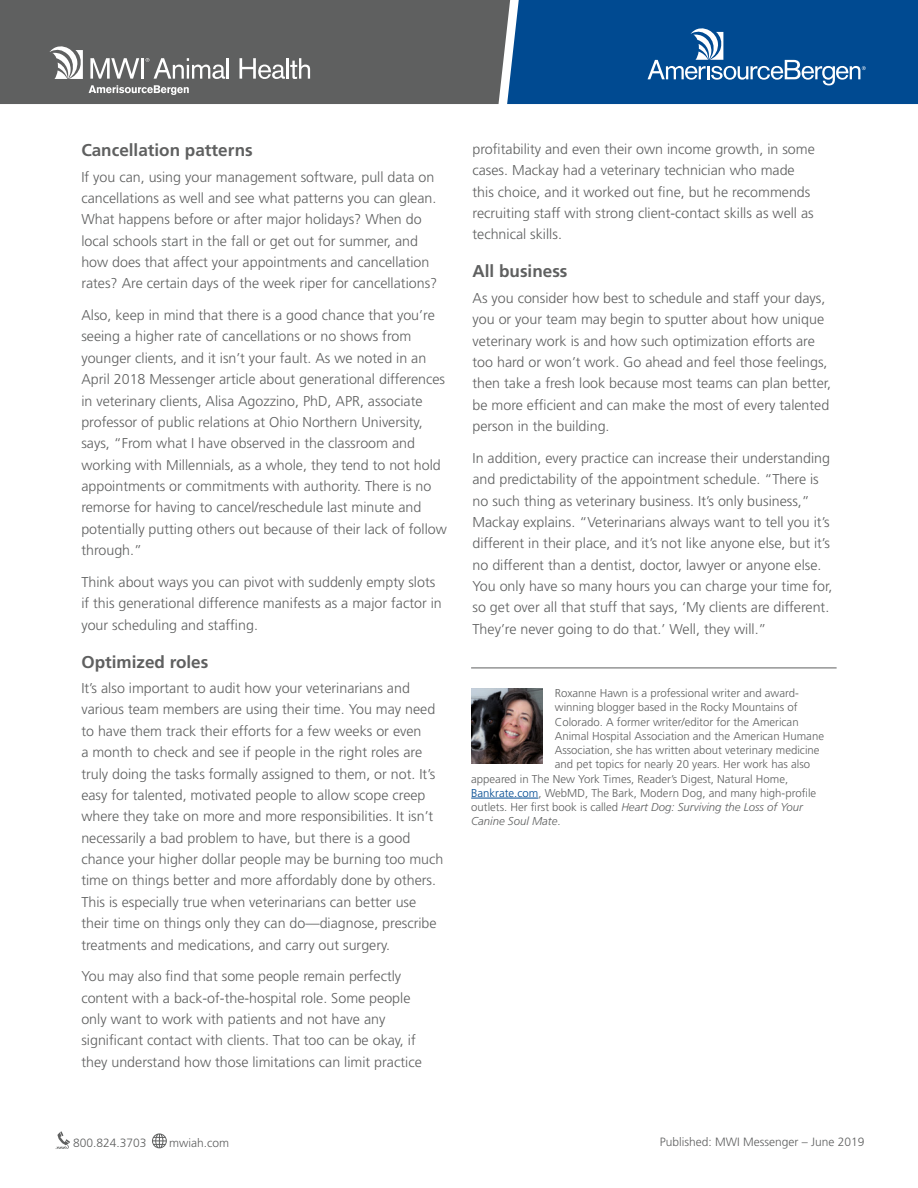
<style>
.page{position:relative;width:918px;height:1188px;background:#fff}
.page>*{position:absolute;margin:0;border:0;box-sizing:border-box;transform-origin:0 0}
.t1{font:700 17.1px "Frutiger";color:#5f6060}
.t2{font:300 14.25px/21.3px "Frutiger";color:#5f6060}
.t3{font:300 12px "Frutiger";color:#5f6060}
.t4{font:300 11.4px "Frutiger";color:#5f6060}
.t5{font:italic 300 11.4px "Frutiger";color:#5f6060}
.t6{font:300 11.4px "Frutiger";color:#818383}
.s1{color:#004a91}
.s2{font-style:normal}
.s3{font-family:"Rockwell";font-weight:400;font-size:17.1px}
</style>
<div class="page">
<hr style="left:471px;top:668px;width:366px;height:1px;background:#5f6060">
<hr style="left:471px;top:798px;width:67px;height:1px;background:#004a91">
<img style="left:471px;top:689px;width:71px;height:74px">
<svg style="left:56px;top:1131px;width:14px;height:18px"></svg>
<svg style="left:152px;top:1133px;width:15px;height:15px"></svg>
<div style="left:0;top:0;width:507px;height:104px;background:#5f6060"></div>
<svg style="left:50px;top:46px;width:33px;height:33px"></svg>
<svg style="left:89px;top:85px;width:100px;height:10px"></svg>
<svg style="left:90px;top:58px;width:49px;height:21px"></svg>
<hr style="left:141px;top:58px;width:3px;height:21px;background:#fff">
<svg style="left:146px;top:58px;width:79px;height:21px"></svg>
<hr style="left:227px;top:58px;width:2px;height:21px;background:#fff">
<svg style="left:240px;top:58px;width:70px;height:21px"></svg>
<svg style="left:507px;top:0;width:411px;height:104px;background:#0f5497"></svg>
<p class="t1" style="left:81px;top:140px;width:173px">Cancellation patterns</p>
<p class="t2" style="left:81px;top:166px;width:357px">If you can, using your management software, pull data on cancellations as well and see what patterns you can glean.<br>What happens before or after major holidays? When do local schools start in the fall or get out for summer, and how does that affect your appointments and cancellation rates? Are certain days of the week riper for cancellations?</p>
<p class="t2" style="left:81px;top:304px;width:367px">Also, keep in mind that there is a good chance that you’re seeing a higher rate of cancellations or no shows from younger clients, and it isn’t your fault. As we noted in an April 2018 Messenger article about generational differences in veterinary clients, Alisa Agozzino, PhD, APR, associate professor of public relations at Ohio Northern University, says, “From what I have observed in the classroom and working with Millennials, as a whole, they tend to not hold appointments or commitments with authority. There is no remorse for having to cancel/reschedule last minute and potentially putting others out because of their lack of follow through.”</p>
<p class="t2" style="left:81px;top:571px;width:362px">Think about ways you can pivot with suddenly empty slots if this generational difference manifests as a major factor in your scheduling and staffing.</p>
<p class="t1" style="left:81px;top:652px;width:129px">Optimized roles</p>
<p class="t2" style="left:81px;top:677px;width:364px">It’s also important to audit how your veterinarians and various team members are using their time. You may need to have them track their efforts for a few weeks or even<br>a month to check and see if people in the right roles are truly doing the tasks formally assigned to them, or not. It’s easy for talented, motivated people to allow scope creep where they take on more and more responsibilities. It isn’t necessarily a bad problem to have, but there is a good chance your higher dollar people may be burning too much time on things better and more affordably done by others.<br>This is especially true when veterinarians can better use their time on things only they can do—diagnose, prescribe treatments and medications, and carry out surgery.</p>
<p class="t2" style="left:81px;top:966px;width:342px">You may also find that some people remain perfectly content with a back-of-the-hospital role. Some people only want to work with patients and not have any significant contact with clients. That too can be okay, if they understand how those limitations can limit practice</p>
<p class="t2" style="left:473px;top:138px;width:344px">profitability and even their own income growth, in some cases. Mackay had a veterinary technician who made this choice, and it worked out fine, but he recommends recruiting staff with strong client-contact skills as well as technical skills.</p>
<p class="t1" style="left:473px;top:261px;width:96px">All business</p>
<p class="t2" style="left:473px;top:287px;width:360px">As you consider how best to schedule and staff your days, you or your team may begin to sputter about how unique veterinary work is and how such optimization efforts are too hard or won’t work. Go ahead and feel those feelings, then take a fresh look because most teams can plan better, be more efficient and can make the most of every talented person in the building.</p>
<p class="t2" style="left:473px;top:447px;width:362px">In addition, every practice can increase their understanding and predictability of the appointment schedule. “There is no such thing as veterinary business. It’s only business,” Mackay explains. “Veterinarians always want to tell you it’s different in their place, and it’s not like anyone else, but it’s no different than a dentist, doctor, lawyer or anyone else.<br>You only have so many hours you can charge your time for, so get over all that stuff that says, ‘My clients are different.<br>They’re never going to do that.’ Well, they will.”</p>
<p class="t4" style="left:555px;top:687px;width:246px">Roxanne Hawn is a professional writer and award-</p>
<p class="t4" style="left:555px;top:701px;width:244px">winning blogger based in the Rocky Mountains of</p>
<p class="t4" style="left:555px;top:715px;width:245px">Colorado. A former writer/editor for the American</p>
<p class="t4" style="left:555px;top:730px;width:271px">Animal Hospital Association and the American Humane</p>
<p class="t4" style="left:555px;top:744px;width:266px">Association, she has written about veterinary medicine</p>
<p class="t4" style="left:555px;top:758px;width:257px">and pet topics for nearly 20 years. Her work has also</p>
<p class="t4" style="left:471px;top:772px;width:319px">appeared in The New York Times, Reader’s Digest, Natural Home,</p>
<p class="t4" style="left:471px;top:787px;width:347px"><span class="s1">Bankrate.com</span>, WebMD, The Bark, Modern Dog, and many high-profile</p>
<p class="t5" style="left:471px;top:801px;width:333px"><span class="s2">outlets. Her first book is called</span> Heart Dog: Surviving the Loss of Your</p>
<p class="t5" style="left:471px;top:815px;width:91px">Canine Soul Mate<span class="s2">.</span></p>
<p class="t6" style="left:711px;top:1135px;width:144px">Messenger | June 2019 <span class="s3">17</span></p>
<p class="t3" style="left:73px;top:1136px;width:75px">800.824.3703</p>
<p class="t3" style="left:169px;top:1136px;width:61px">mwiah.com</p>
<p class="t3" style="left:660px;top:1135px;width:206px">Published: MWI Messenger – June 2019</p>
</div>
